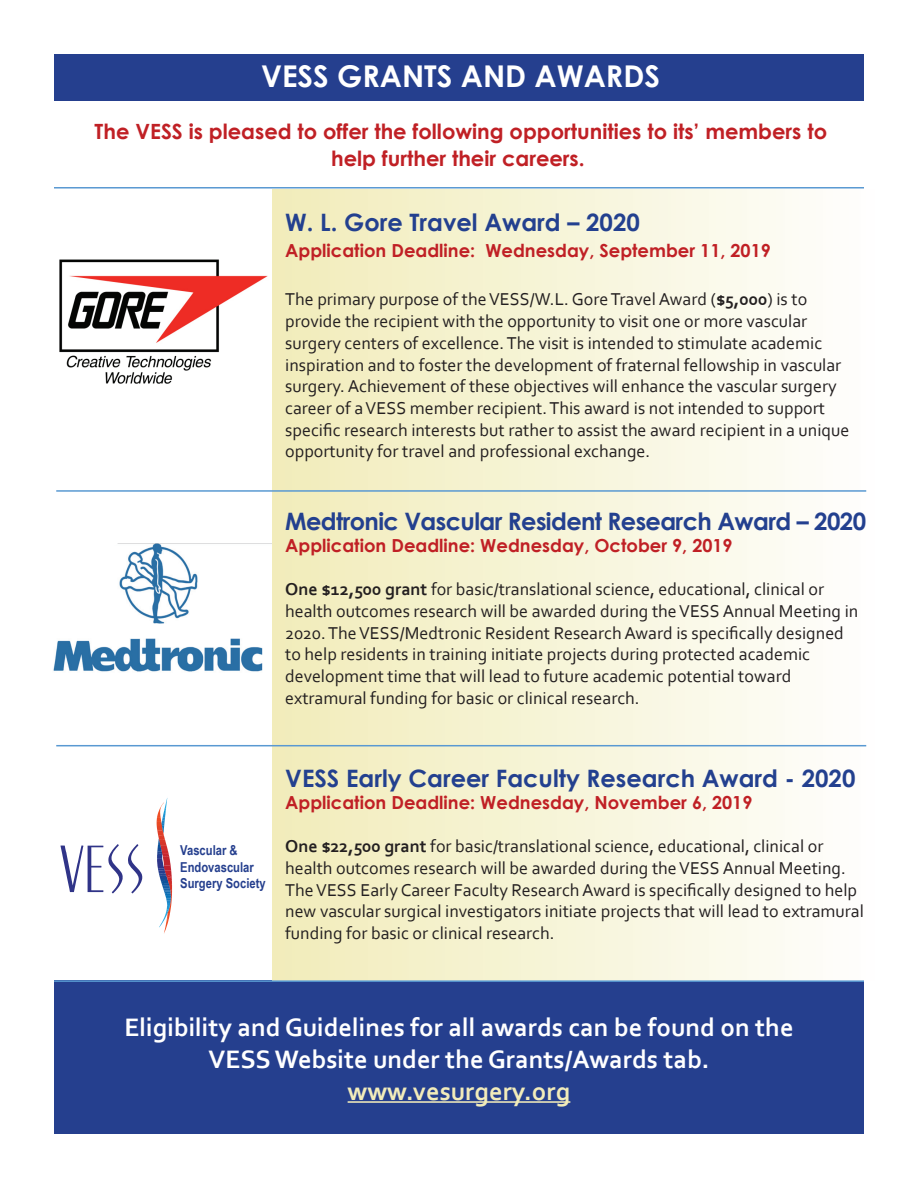
<style>
.page{position:relative;width:918px;height:1188px;background:#fff}
.page>*{position:absolute;margin:0;border:0;box-sizing:border-box;transform-origin:0 0}
.t1{font:700 30px "Century Gothic";color:#fff}
.t2{font:700 26.4px/32px "Corbel";color:#fff;text-align:center}
.t3{font:700 26.4px "Corbel";color:#f2ecba}
.t4{font:700 24px "Century Gothic";color:#23408f}
.t5{font:700 24px "Century Gothic";letter-spacing:-.025em;color:#23408f}
.t6{font:700 21px/27px "Century Gothic";color:#c02025;text-align:center}
.t7{font:18px/21.8px "Corbel";color:#231f20}
.t8{font:700 18px "Century Gothic";color:#c02025}
.t9{font:700 13.65px/16.4px "Arial Narrow";color:#253f8e}
.s1{font-weight:700}
</style>
<div class="page">
<img style="left:53px;top:543px;width:220px;height:132px">
<div style="left:54px;top:981px;width:810px;height:153px;background:#253f8e"></div>
<div style="left:54px;top:54px;width:810px;height:47px;background:#253f8e"></div>
<div style="left:273px;top:190px;width:607px;height:790px;background:linear-gradient(to right,#f1ecb9,#fefefe)"></div>
<img style="left:59px;top:259px;width:209px;height:125px">
<svg style="left:60px;top:844px;width:83px;height:50px"></svg>
<svg style="left:157px;top:798px;width:16px;height:136px"></svg>
<hr style="left:56px;top:490px;width:810px;height:2px;background:#5999d2">
<hr style="left:56px;top:745px;width:810px;height:1px;background:#5999d2">
<hr style="left:348px;top:1101px;width:222px;height:2px;background:#f2ecba">
<hr style="left:54px;top:980px;width:810px;height:2px;background:#5999d2">
<hr style="left:54px;top:187px;width:810px;height:2px;background:#5999d2">
<h1 class="t1" style="left:261px;top:58px;width:400px">VESS GRANTS AND AWARDS</h1>
<p class="t6" style="left:95px;top:117px;width:734px">The VESS is pleased to offer the following opportunities to its’ members to help further their careers.</p>
<h3 class="t4" style="left:285px;top:208px;width:356px">W. L. Gore Travel Award – 2020</h3>
<p class="t8" style="left:285px;top:240px;width:487px">Application Deadline: Wednesday, September 11, 2019</p>
<p class="t7" style="left:285px;top:288px;width:566px">The primary purpose of the VESS/W.L. Gore Travel Award (<span class="s1">$5,000</span>) is to provide the recipient with the opportunity to visit one or more vascular surgery centers of excellence. The visit is intended to stimulate academic inspiration and to foster the development of fraternal fellowship in vascular surgery. Achievement of these objectives will enhance the vascular surgery career of a VESS member recipient. This award is not intended to support specific research interests but rather to assist the award recipient in a unique opportunity for travel and professional exchange.</p>
<h3 class="t5" style="left:285px;top:506px;width:582px">Medtronic Vascular Resident Research Award – 2020</h3>
<p class="t8" style="left:285px;top:534px;width:449px">Application Deadline: Wednesday, October 9, 2019</p>
<p class="t7" style="left:285px;top:578px;width:575px"><span class="s1">One $12,500 grant</span> for basic/translational science, educational, clinical or health outcomes research will be awarded during the VESS Annual Meeting in 2020. The VESS/Medtronic Resident Research Award is specifically designed to help residents in training initiate projects during protected academic development time that will lead to future academic potential toward extramural funding for basic or clinical research.</p>
<p class="t9" style="left:180px;top:841px;width:87px">Vascular &amp;<br>Endovascular<br>Surgery Society</p>
<h3 class="t4" style="left:285px;top:763px;width:572px">VESS Early Career Faculty Research Award - 2020</h3>
<p class="t8" style="left:285px;top:791px;width:469px">Application Deadline: Wednesday, November 6, 2019</p>
<p class="t7" style="left:285px;top:835px;width:580px"><span class="s1">One $22,500 grant</span> for basic/translational science, educational, clinical or health outcomes research will be awarded during the VESS Annual Meeting.<br>The VESS Early Career Faculty Research Award is specifically designed to help new vascular surgical investigators initiate projects that will lead to extramural funding for basic or clinical research.</p>
<h2 class="t2" style="left:125px;top:1010px;width:671px">Eligibility and Guidelines for all awards can be found on the<br>VESS Website under the Grants/Awards tab.</h2>
<h2 class="t3" style="left:348px;top:1074px;width:224px">www.vesurgery.org</h2>
</div>
